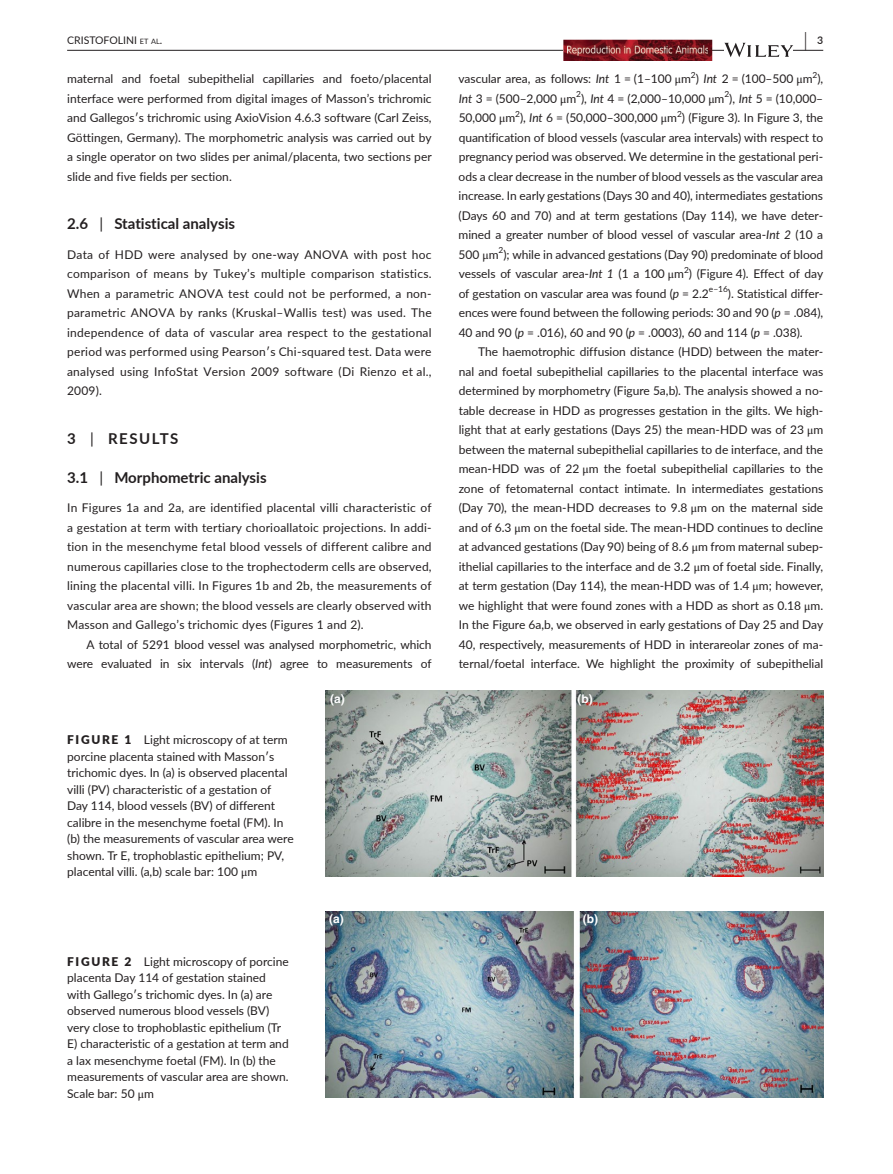
<style>
.page{position:relative;width:893px;height:1174px;background:#fff}
.page>*{position:absolute;margin:0;border:0;box-sizing:border-box;transform-origin:0 0}
.t1{font:600 19.5px "Lato";color:#231f20;scale:.48 1}
.t2{font:700 15px "Lato";color:#231f20}
.t3{font:700 15px "Lato";letter-spacing:.1em;color:#231f20}
.t4{font:12px/19.5px "Lato";color:#231f20;text-align:justify}
.t5{font:700 12px "Helvetica";color:#fff}
.t6{font:10.5px "Lato";color:#231f20}
.t7{font:600 10.5px "Lato";color:#231f20}
.s1{font-size:7.35px}
.s2{font-weight:400}
.s3{font-style:italic}
.s4{font-family:"STIX"}
.s5{font-weight:900}
</style>
<div class="page">
<hr style="left:67px;top:50px;width:756px;height:1px;background:#231f20">
<img style="left:563px;top:40px;width:149px;height:21px">
<img style="left:568px;top:45px;width:140px;height:10px">
<svg style="left:724px;top:43px;width:69px;height:14px"></svg>
<img style="left:326px;top:691px;width:497px;height:185px">
<img style="left:326px;top:911px;width:497px;height:187px">
<h1 class="t1" style="left:804px;top:26px;width:7px">|</h1>
<p class="t6" style="left:67px;top:33px;width:97px">CRISTOFOLINI <span class="s1">et al</span>.</p>
<p class="t7" style="left:817px;top:33px;width:8px">3</p>
<p class="t4" style="left:67px;top:68px;width:366px">maternal and foetal subepithelial capillaries and foeto/placental interface were performed from digital images of Masson’s trichromic and Gallegos′s trichromic using AxioVision 4.6.3 software (Carl Zeiss, Göttingen, Germany). The morphometric analysis was carried out by a single operator on two slides per animal/placenta, two sections per slide and five fields per section.</p>
<p class="t2" style="left:67px;top:213px;width:169px">2.6 <span class="s2">|</span> Statistical analysis</p>
<p class="t4" style="left:67px;top:244px;width:366px">Data of HDD were analysed by one-way ANOVA with post hoc comparison of means by Tukey’s multiple comparison statistics.<br>When a parametric ANOVA test could not be performed, a non&shy;parametric ANOVA by ranks (Kruskal–Wallis test) was used. The independence of data of vascular area respect to the gestational period was performed using Pearson′s Chi-squared test. Data were analysed using InfoStat Version 2009 software (Di Rienzo et al., 2009).</p>
<p class="t3" style="left:67px;top:427px;width:113px">3 <span class="s2">|</span> RESULTS</p>
<p class="t2" style="left:67px;top:466px;width:201px">3.1 <span class="s2">|</span> Morphometric analysis</p>
<p class="t4" style="left:67px;top:497px;width:366px">In Figures 1a and 2a, are identified placental villi characteristic of a gestation at term with tertiary chorioallatoic projections. In addi&shy;tion in the mesenchyme fetal blood vessels of different calibre and numerous capillaries close to the trophectoderm cells are observed, lining the placental villi. In Figures 1b and 2b, the measurements of vascular area are shown; the blood vessels are clearly observed with Masson and Gallego’s trichomic dyes (Figures 1 and 2).</p>
<p class="t4" style="left:67px;top:634px;width:366px;text-align:right">A total of 5291 blood vessel was analysed morphometric, which were evaluated in six intervals (<span class="s3">Int</span>) agree to measurements of</p>
<p class="t4" style="left:459px;top:68px;width:366px">vascular area, as follows: <span class="s3">Int</span> 1 = (1–100 <span class="s4">μ</span>m<sup>2</sup>) <span class="s3">Int</span> 2 = (100–500 <span class="s4">μ</span>m<sup>2</sup>), <span class="s3">Int</span> 3 = (500–2,000 <span class="s4">μ</span>m<sup>2</sup>), <span class="s3">Int</span> 4 = (2,000–10,000 <span class="s4">μ</span>m<sup>2</sup>), <span class="s3">Int</span> 5 = (10,000– 50,000 <span class="s4">μ</span>m<sup>2</sup>), <span class="s3">Int</span> 6 = (50,000–300,000 <span class="s4">μ</span>m<sup>2</sup>) (Figure 3). In Figure 3, the quantification of blood vessels (vascular area intervals) with respect to pregnancy period was observed. We determine in the gestational peri&shy;ods a clear decrease in the number of blood vessels as the vascular area increase. In early gestations (Days 30 and 40), intermediates gestations (Days 60 and 70) and at term gestations (Day 114), we have deter&shy;mined a greater number of blood vessel of vascular area-<span class="s3">Int 2</span> (10 a 500 <span class="s4">μ</span>m<sup>2</sup>); while in advanced gestations (Day 90) predominate of blood vessels of vascular area-<span class="s3">Int 1</span> (1 a 100 <span class="s4">μ</span>m<sup>2</sup>) (Figure 4). Effect of day of gestation on vascular area was found (<span class="s3">p</span> = 2.2<sup>e−16</sup>). Statistical differ&shy;ences were found between the following periods: 30 and 90 (<span class="s3">p</span> = .084), 40 and 90 (<span class="s3">p</span> = .016), 60 and 90 (<span class="s3">p</span> = .0003), 60 and 114 (<span class="s3">p</span> = .038).</p>
<p class="t4" style="left:459px;top:341px;width:366px;text-indent:20px">The haemotrophic diffusion distance (HDD) between the mater&shy;nal and foetal subepithelial capillaries to the placental interface was determined by morphometry (Figure 5a,b). The analysis showed a no&shy;table decrease in HDD as progresses gestation in the gilts. We high&shy;light that at early gestations (Days 25) the mean-HDD was of 23 <span class="s4">μ</span>m between the maternal subepithelial capillaries to de interface, and the mean-HDD was of 22 <span class="s4">μ</span>m the foetal subepithelial capillaries to the zone of fetomaternal contact intimate. In intermediates gestations (Day 70), the mean-HDD decreases to 9.8 <span class="s4">μ</span>m on the maternal side and of 6.3 <span class="s4">μ</span>m on the foetal side. The mean-HDD continues to decline at advanced gestations (Day 90) being of 8.6 <span class="s4">μ</span>m from maternal subep&shy;ithelial capillaries to the interface and de 3.2 <span class="s4">μ</span>m of foetal side. Finally, at term gestation (Day 114), the mean-HDD was of 1.4 <span class="s4">μ</span>m; however, we highlight that were found zones with a HDD as short as 0.18 <span class="s4">μ</span>m.<br>In the Figure 6a,b, we observed in early gestations of Day 25 and Day 40, respectively, measurements of HDD in interareolar zones of ma&shy;ternal/foetal interface. We highlight the proximity of subepithelial</p>
<p class="t4" style="left:67px;top:731px;width:228px;line-height:16.5px;text-align:left"><span class="s5">FIGURE 1</span> Light microscopy of at term porcine placenta stained with Masson′s trichomic dyes. In (a) is observed placental villi (PV) characteristic of a gestation of Day 114, blood vessels (BV) of different calibre in the mesenchyme foetal (FM). In (b) the measurements of vascular area were shown. Tr E, trophoblastic epithelium; PV, placental villi. (a,b) scale bar: 100 <span class="s4">μ</span>m</p>
<p class="t4" style="left:67px;top:952px;width:223px;line-height:16.5px;text-align:left"><span class="s5">FIGURE 2</span> Light microscopy of porcine placenta Day 114 of gestation stained with Gallego′s trichomic dyes. In (a) are observed numerous blood vessels (BV) very close to trophoblastic epithelium (Tr E) characteristic of a gestation at term and a lax mesenchyme foetal (FM). In (b) the measurements of vascular area are shown.<br>Scale bar: 50 <span class="s4">μ</span>m</p>
<p class="t5" style="left:330px;top:691px;width:16px">(a)</p>
<p class="t5" style="left:577px;top:691px;width:17px">(b)</p>
<p class="t5" style="left:329px;top:911px;width:16px">(a)</p>
<p class="t5" style="left:583px;top:911px;width:17px">(b)</p>
</div>
